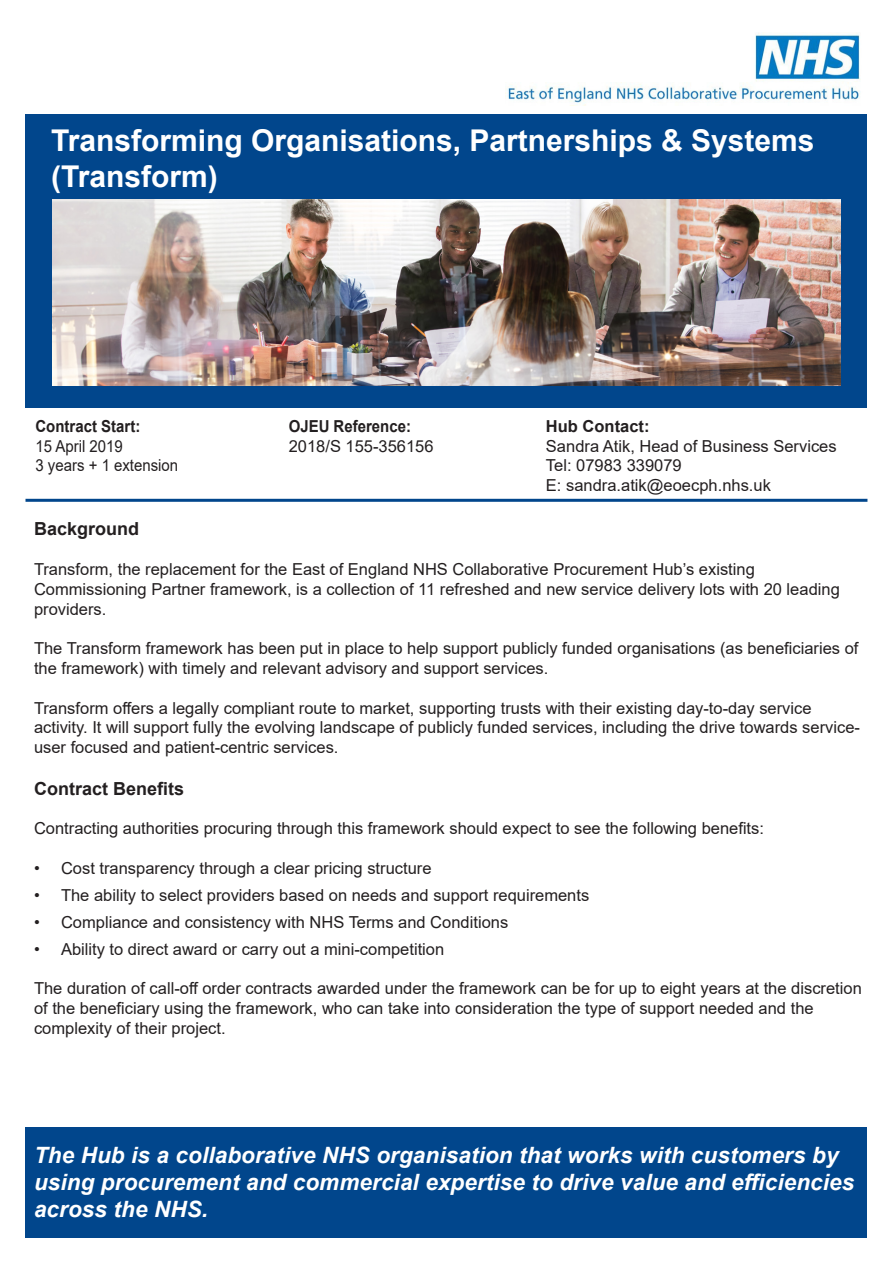
<style>
.page{position:relative;width:893px;height:1263px;background:#fff}
.page>*{position:absolute;margin:0;border:0;box-sizing:border-box;transform-origin:0 0}
.t1{font:700 30px/36px "Arial";color:#fff}
.t2{font:italic 700 22.5px/27px "Arial";letter-spacing:.005em;color:#fff}
.t3{font:700 18px "Arial";color:#231f20}
.t4{font:16.5px/19.8px "Arial";color:#231f20}
.t5{font:700 16.5px "Arial";color:#231f20;scale:.91 1}
.t6{font:16.5px "Arial";color:#231f20;scale:.91 1}
.t7{font:700 16.5px "Arial";color:#231f20}
</style>
<div class="page">
<img style="left:505px;top:33px;width:356px;height:73px">
<div style="left:26px;top:201px;width:841px;height:206px;background:#01468c"></div>
<div style="left:26px;top:1127px;width:841px;height:110px;background:#01468c"></div>
<hr style="left:26px;top:499px;width:841px;height:3px;background:#01468c">
<div style="left:26px;top:115px;width:841px;height:87px;background:#01468c"></div>
<img style="left:52px;top:200px;width:789px;height:186px">
<p class="t1" style="left:51px;top:123px;width:765px">Transforming Organisations, Partnerships &amp; Systems (Transform)</p>
<p class="t5" style="left:36px;top:414px;width:117px">Contract Start:</p>
<p class="t6" style="left:36px;top:434px;width:98px">15 April 2019</p>
<p class="t6" style="left:36px;top:454px;width:158px">3 years + 1 extension</p>
<p class="t5" style="left:289px;top:414px;width:136px">OJEU Reference:</p>
<p class="t4" style="left:289px;top:436px;width:146px">2018/S 155-356156</p>
<p class="t7" style="left:546px;top:414px;width:105px">Hub Contact:</p>
<p class="t4" style="left:546px;top:436px;width:292px">Sandra Atik, Head of Business Services</p>
<p class="t4" style="left:546px;top:455px;width:137px">Tel: 07983 339079</p>
<p class="t4" style="left:546px;top:475px;width:226px">E: sandra.atik@eoecph.nhs.uk</p>
<p class="t3" style="left:34px;top:516px;width:107px">Background</p>
<p class="t4" style="left:34px;top:559px;width:807px">Transform, the replacement for the East of England NHS Collaborative Procurement Hub’s existing<br>Commissioning Partner framework, is a collection of 11 refreshed and new service delivery lots with 20 leading providers.</p>
<p class="t4" style="left:34px;top:638px;width:826px">The Transform framework has been put in place to help support publicly funded organisations (as beneficiaries of the framework) with timely and relevant advisory and support services.</p>
<p class="t4" style="left:34px;top:698px;width:827px">Transform offers a legally compliant route to market, supporting trusts with their existing day-to-day service activity. It will support fully the evolving landscape of publicly funded services, including the drive towards service&shy;user focused and patient-centric services.</p>
<p class="t3" style="left:34px;top:775px;width:152px">Contract Benefits</p>
<p class="t4" style="left:34px;top:818px;width:731px">Contracting authorities procuring through this framework should expect to see the following benefits:</p>
<p class="t4" style="left:34px;top:858px;width:399px">• Cost transparency through a clear pricing structure</p>
<p class="t4" style="left:34px;top:885px;width:557px">• The ability to select providers based on needs and support requirements</p>
<p class="t4" style="left:34px;top:912px;width:476px">• Compliance and consistency with NHS Terms and Conditions</p>
<p class="t4" style="left:34px;top:939px;width:412px">• Ability to direct award or carry out a mini-competition</p>
<p class="t4" style="left:34px;top:978px;width:829px">The duration of call-off order contracts awarded under the framework can be for up to eight years at the discretion of the beneficiary using the framework, who can take into consideration the type of support needed and the complexity of their project.</p>
<p class="t2" style="left:34px;top:1143px;width:822px">The Hub is a collaborative NHS organisation that works with customers by using procurement and commercial expertise to drive value and efficiencies across the NHS.</p>
</div>
